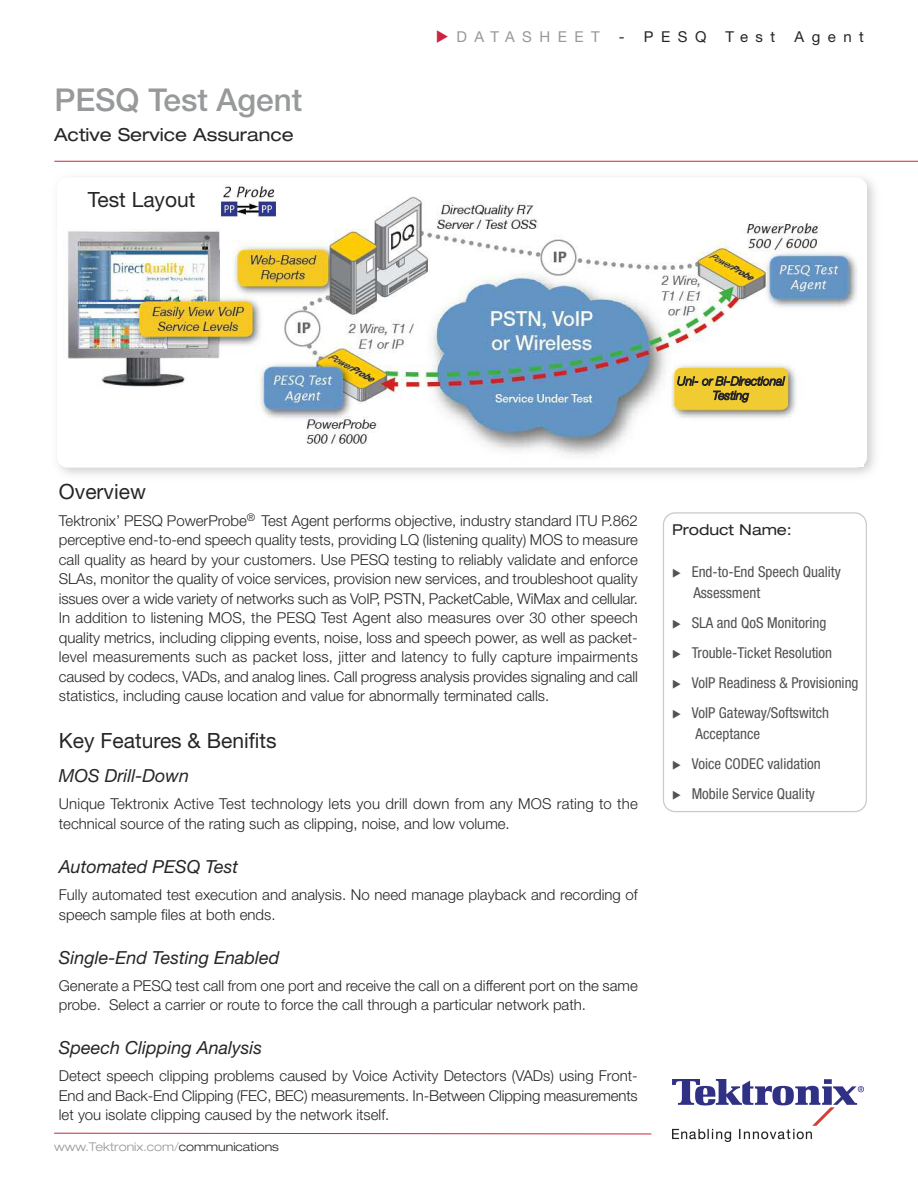
<style>
.page{position:relative;width:918px;height:1188px;background:#fff}
.page>*{position:absolute;margin:0;border:0;box-sizing:border-box;transform-origin:0 0}
.t1{font:500 31.5px "Helvetica Neue LT";color:#97999a}
.t2{font:21px "Helvetica Neue LT";color:#272627}
.t3{font:italic 18px "Helvetica Neue LT";color:#272627}
.t4{font:expanded 18px "Helvetica Neue LT";color:#272627}
.t5{font:300 15px/19.5px "Helvetica Neue LT";color:#272627}
.t6{font:condensed 15px/30px "Helvetica Neue LT";color:#515252}
.t7{font:15px "Helvetica Neue LT";letter-spacing:.5em;color:#272627}
.t8{font:expanded 15px "Helvetica Neue LT";color:#272627}
.t9{font:15px "Helvetica Neue LT";letter-spacing:.5em;color:#97999a}
.t10{font:300 expanded 12px "Helvetica Neue LT";color:#97999a}
.t11{font:italic 300 12px/14.2px "Helvetica Neue LT";color:#272627;text-align:center}
.s1{color:#272627}
</style>
<div class="page">
<hr style="left:54px;top:161px;width:864px;height:1px;background:#cc243f">
<svg style="left:54px;top:1133px;width:598px;height:1px"></svg>
<img style="left:673px;top:1080px;width:191px;height:61px">
<svg style="left:663px;top:512px;width:204px;height:300px"></svg>
<div style="left:664px;top:514px;width:202px;height:297px;background:#fff;border-radius:11px"></div>
<img style="left:67px;top:196px;width:790px;height:259px">
<div style="left:212px;top:184px;width:73px;height:36px;background:#fff"></div>
<img style="left:218px;top:186px;width:61px;height:34px">
<div style="left:675px;top:368px;width:113px;height:41px;background:#f1cb32;border-radius:5px"></div>
<h1 class="t1" style="left:54px;top:88px;width:250px">PESQ Test Agent</h1>
<p class="t4" style="left:54px;top:128px;width:241px">Active Service Assurance</p>
<h2 class="t2" style="left:88px;top:192px;width:109px">Test Layout</h2>
<p class="t9" style="left:456px;top:31px;width:145px">DATASHEET</p>
<p class="t7" style="left:619px;top:31px;width:89px">- PESQ</p>
<p class="t7" style="left:726px;top:31px;width:51px">Test</p>
<p class="t7" style="left:795px;top:31px;width:71px">Agent</p>
<p class="t11" style="left:677px;top:375px;width:109px">Uni- or Bi-Directional<br>Testing</p>
<h2 class="t2" style="left:59px;top:484px;width:89px">Overview</h2>
<p class="t5" style="left:59px;top:512px;width:581px;text-align:justify">Tektronix’ PESQ PowerProbe<sup>®</sup> Test Agent performs objective, industry standard ITU P.862 perceptive end-to-end speech quality tests, providing LQ (listening quality) MOS to measure call quality as heard by your customers. Use PESQ testing to reliably validate and enforce SLAs, monitor the quality of voice services, provision new services, and troubleshoot quality issues over a wide variety of networks such as VoIP, PSTN, PacketCable, WiMax and cellular.<br>In addition to listening MOS, the PESQ Test Agent also measures over 30 other speech quality metrics, including clipping events, noise, loss and speech power, as well as packet&shy;level measurements such as packet loss, jitter and latency to fully capture impairments caused by codecs, VADs, and analog lines. Call progress analysis provides signaling and call statistics, including cause location and value for abnormally terminated calls.</p>
<h2 class="t2" style="left:59px;top:733px;width:219px">Key Features &amp; Benifits</h2>
<p class="t3" style="left:59px;top:770px;width:132px">MOS Drill-Down</p>
<p class="t5" style="left:59px;top:796px;width:580px">Unique Tektronix Active Test technology lets you drill down from any MOS rating to the technical source of the rating such as clipping, noise, and low volume.</p>
<p class="t3" style="left:59px;top:860px;width:181px">Automated PESQ Test</p>
<p class="t5" style="left:59px;top:886px;width:581px">Fully automated test execution and analysis. No need manage playback and recording of speech sample files at both ends.</p>
<p class="t3" style="left:59px;top:951px;width:222px">Single-End Testing Enabled</p>
<p class="t5" style="left:59px;top:977px;width:580px">Generate a PESQ test call from one port and receive the call on a different port on the same probe. Select a carrier or route to force the call through a particular network path.</p>
<p class="t3" style="left:59px;top:1041px;width:205px">Speech Clipping Analysis</p>
<p class="t5" style="left:59px;top:1068px;width:580px;text-align:justify">Detect speech clipping problems caused by Voice Activity Detectors (VADs) using Front-End and Back-End Clipping (FEC, BEC) measurements. In-Between Clipping measurements let you isolate clipping caused by the network itself.</p>
<p class="t10" style="left:54px;top:1143px;width:226px">www.Tektronix.com/<span class="s1">communications</span></p>
<p class="t8" style="left:672px;top:524px;width:121px">Product Name:</p>
<p class="t6" style="left:692px;top:563px;width:151px;line-height:21px">End-to-End Speech Quality<br>Assessment</p>
<p class="t6" style="left:692px;top:609px;width:168px">SLA and QoS Monitoring<br>Trouble-Ticket Resolution<br>VoIP Readiness &amp; Provisioning<br>VoIP Gateway/Softswitch</p>
<p class="t6" style="left:692px;top:720px;width:130px">Acceptance<br>Voice CODEC validation<br>Mobile Service Quality</p>
</div>
